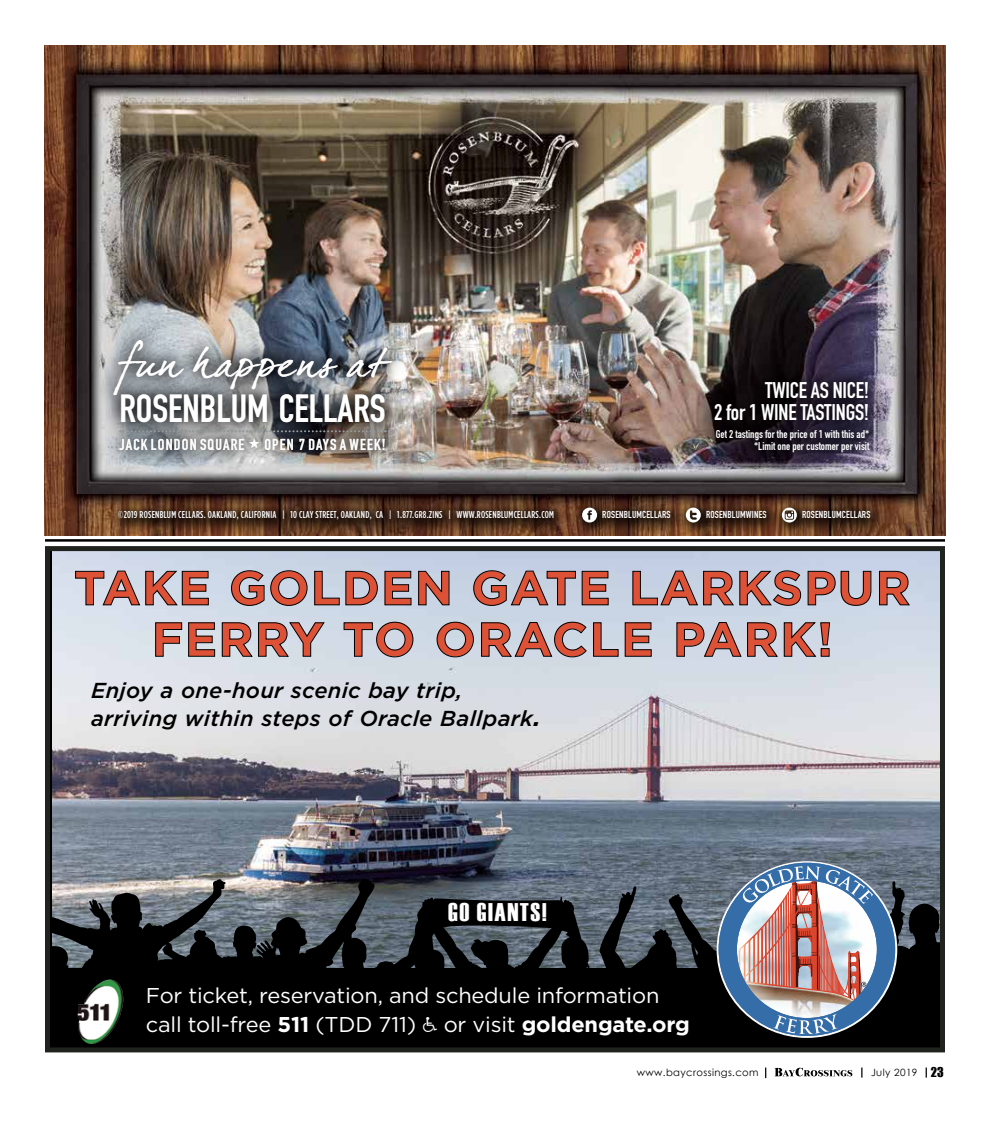
<style>
.page{position:relative;width:990px;height:1125px;background:#fff}
.page>*{position:absolute;margin:0;border:0;box-sizing:border-box;transform-origin:0 0}
.t1{font:700 47.88px/51.5px "Gotham";letter-spacing:.02em;color:#dd5237;text-align:center}
.t2{font:46.88px "Dear Joe 4 full";color:#fff}
.t3{font:700 38.62px "DIN Condensed";color:#fff}
.t4{font:25.5px "Haettenschweiler";letter-spacing:.06em;color:#fff}
.t5{font:22.38px/22.4px "DIN Engschrift";letter-spacing:-.01em;color:#fff;text-align:right}
.t6{font:italic 500 21.62px/27.5px "Gotham";letter-spacing:.01em;color:#000}
.t7{font:21.38px/28.8px "Gotham";letter-spacing:-.01em;color:#fff}
.t8{font:15.62px "DIN Engschrift";letter-spacing:.075em;color:#fff}
.t9{font:11.12px "DIN Engschrift";color:#fff}
.t10{font:500 10px "Gotham Condensed";letter-spacing:.025em;color:#fff}
.t11{font:700 10px "DIN Condensed";letter-spacing:.015em;color:#fff}
.t12{font:10px "Century Gothic";letter-spacing:.04em;color:#000}
.s1{font-size:28.75px}
.s2{font-weight:700}
.s3{font-family:"Carta"}
.s4{font-family:"Impact";font-size:12.5px}
</style>
<div class="page">
<svg style="left:775px;top:1068px;width:77px;height:8px"></svg>
<hr style="left:45px;top:539px;width:900px;height:3px;background:#000">
<img style="left:45px;top:45px;width:900px;height:490px">
<svg style="left:105px;top:495px;width:784px;height:40px;background:#4a2c1a"></svg>
<svg style="left:582px;top:508px;width:15px;height:15px"></svg>
<svg style="left:686px;top:508px;width:15px;height:15px"></svg>
<svg style="left:782px;top:508px;width:15px;height:15px"></svg>
<svg style="left:699px;top:366px;width:186px;height:101px;background:#2e2731"></svg>
<img style="left:98px;top:325px;width:308px;height:142px">
<svg style="left:120px;top:430px;width:266px;height:2px"></svg>
<img style="left:51px;top:552px;width:888px;height:494px">
<div style="left:45px;top:546px;width:900px;height:506px;border:5px solid #21231f"></div>
<svg style="left:249px;top:438px;width:10px;height:10px"></svg>
<h2 class="t2" style="left:119px;top:332px;width:268px">fun happens at</h2>
<h3 class="t3" style="left:119px;top:382px;width:268px">ROSENBLUM CELLARS</h3>
<h3 class="t5" style="left:714px;top:379px;width:157px">TWICE AS NICE!<br>2 for 1 WINE TASTINGS!</h3>
<p class="t9" style="left:716px;top:427px;width:155px">Get 2 tastings for the price of 1 with this ad*</p>
<h3 class="t8" style="left:119px;top:436px;width:127px">JACK LONDON SQUARE</h3>
<h3 class="t8" style="left:264px;top:436px;width:123px">OPEN 7 DAYS A WEEK!</h3>
<p class="t9" style="left:754px;top:440px;width:117px">*Limit one per customer per visit</p>
<p class="t10" style="left:118px;top:509px;width:437px">©2019 ROSENBLUM CELLARS. OAKLAND, CALIFORNIA | 10 CLAY STREET, OAKLAND, CA | 1.877.GR8.ZINS | WWW.ROSENBLUMCELLARS.COM</p>
<p class="t11" style="left:602px;top:508px;width:70px">ROSENBLUMCELLARS</p>
<p class="t11" style="left:706px;top:508px;width:62px">ROSENBLUMWINES</p>
<p class="t11" style="left:802px;top:508px;width:70px">ROSENBLUMCELLARS</p>
<h1 class="t1" style="left:74px;top:561px;width:838px">TAKE GOLDEN GATE LARKSPUR<br>FERRY TO ORACLE PARK!</h1>
<h3 class="t6" style="left:91px;top:677px;width:452px">Enjoy a one-hour scenic bay trip, arriving within steps of Oracle Ballpark<span class="s1">.</span></h3>
<h3 class="t4" style="left:448px;top:898px;width:100px">GO GIANTS!</h3>
<h3 class="t7" style="left:146px;top:981px;width:545px">For ticket, reservation, and schedule information call toll-free <span class="s2">511</span> (TDD 711) <span class="s3">X</span> or visit <span class="s2">goldengate.org</span></h3>
<p class="t12" style="left:637px;top:1066px;width:123px">www.baycrossings.com</p>
<p class="t12" style="left:871px;top:1066px;width:74px">July 2019 <span class="s4">23</span></p>
</div>
